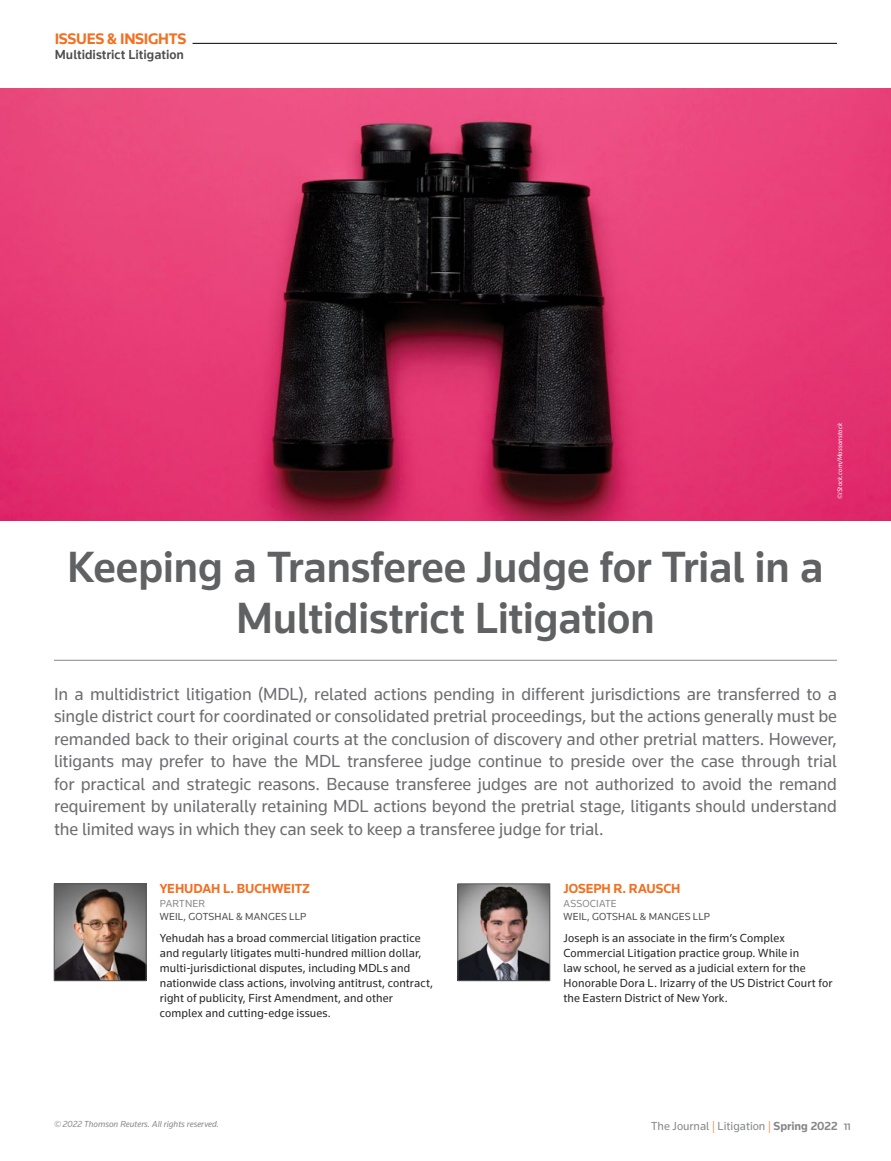
<style>
.page{position:relative;width:891px;height:1161px;background:#fff}
.page>*{position:absolute;margin:0;border:0;box-sizing:border-box;transform-origin:0 0}
.t1{font:500 45px/51px "Knowledge 2017";letter-spacing:-.01em;color:#606163;text-align:center}
.t2{font:18px/22.5px "Knowledge 2017";letter-spacing:-.005em;color:#6d6e71;text-align:justify}
.t3{font:700 15.75px "Knowledge 2017";letter-spacing:-.02em;color:#f36f21}
.t4{font:700 13.5px "Knowledge 2017";letter-spacing:-.005em;color:#f36f21}
.t5{font:500 13.5px "Knowledge 2017";color:#4d4d4f}
.t6{font:12px/15px "Knowledge 2017";letter-spacing:.01em;color:#292829}
.t7{font:12px "Knowledge 2017";color:#86888a}
.t8{font:10.5px "Knowledge 2017";letter-spacing:.015em;color:#4d4d4f}
.t9{font:10.5px "Knowledge 2017";letter-spacing:.015em;color:#86888a}
.t10{font:italic 9px "Knowledge 2017";color:#86888a}
.t11{font:italic 6.75px "Knowledge 2017";letter-spacing:.015em;color:#fff}
.s1{font-weight:300;color:#f36f21}
.s2{font-weight:700}
.s3{font-weight:500;font-size:9.75px}
</style>
<div class="page">
<hr style="left:54px;top:660px;width:783px;height:1px;background:#86888a">
<img style="left:460px;top:886px;width:88px;height:93px">
<div style="left:458px;top:884px;width:92px;height:97px;border:1px solid #58595b"></div>
<img style="left:56px;top:886px;width:88px;height:93px">
<div style="left:54px;top:884px;width:92px;height:97px;border:1px solid #58595b"></div>
<img style="left:0;top:88px;width:891px;height:432px">
<hr style="left:193px;top:43px;width:644px;height:1px;background:#000">
<p class="t3" style="left:55px;top:29px;width:133px">ISSUES &amp; INSIGHTS</p>
<p class="t5" style="left:55px;top:46px;width:131px">Multidistrict Litigation</p>
<p class="t11" style="left:836px;top:499px;width:78px;rotate:-90deg">©iStock.com/Massonstock</p>
<h1 class="t1" style="left:67px;top:541px;width:758px">Keeping a Transferee Judge for Trial in a<br>Multidistrict Litigation</h1>
<p class="t2" style="left:54px;top:682px;width:785px">In a multidistrict litigation (MDL), related actions pending in different jurisdictions are transferred to a single district court for coordinated or consolidated pretrial proceedings, but the actions generally must be remanded back to their original courts at the conclusion of discovery and other pretrial matters. However, litigants may prefer to have the MDL transferee judge continue to preside over the case through trial for practical and strategic reasons. Because transferee judges are not authorized to avoid the remand requirement by unilaterally retaining MDL actions beyond the pretrial stage, litigants should understand the limited ways in which they can seek to keep a transferee judge for trial.</p>
<p class="t4" style="left:160px;top:880px;width:152px">YEHUDAH L. BUCHWEITZ</p>
<p class="t9" style="left:160px;top:897px;width:47px">PARTNER</p>
<p class="t8" style="left:160px;top:910px;width:148px">WEIL, GOTSHAL &amp; MANGES LLP</p>
<p class="t6" style="left:160px;top:930px;width:275px">Yehudah has a broad commercial litigation practice and regularly litigates multi-hundred million dollar, multi-jurisdictional disputes, including MDLs and nationwide class actions, involving antitrust, contract, right of publicity, First Amendment, and other complex and cutting-edge issues.</p>
<p class="t4" style="left:563px;top:880px;width:119px">JOSEPH R. RAUSCH</p>
<p class="t9" style="left:563px;top:897px;width:55px">ASSOCIATE</p>
<p class="t8" style="left:563px;top:910px;width:148px">WEIL, GOTSHAL &amp; MANGES LLP</p>
<p class="t6" style="left:563px;top:930px;width:271px">Joseph is an associate in the firm’s Complex Commercial Litigation practice group. While in<br>law school, he served as a judicial extern for the Honorable Dora L. Irizarry of the US District Court for the Eastern District of New York.</p>
<p class="t10" style="left:54px;top:1119px;width:167px">© 2022 Thomson Reuters. All rights reserved.</p>
<p class="t7" style="left:651px;top:1118px;width:201px">The Journal <span class="s1">|</span> Litigation <span class="s1">|</span> <span class="s2">Spring 2022</span> <span class="s3">11</span></p>
</div>
